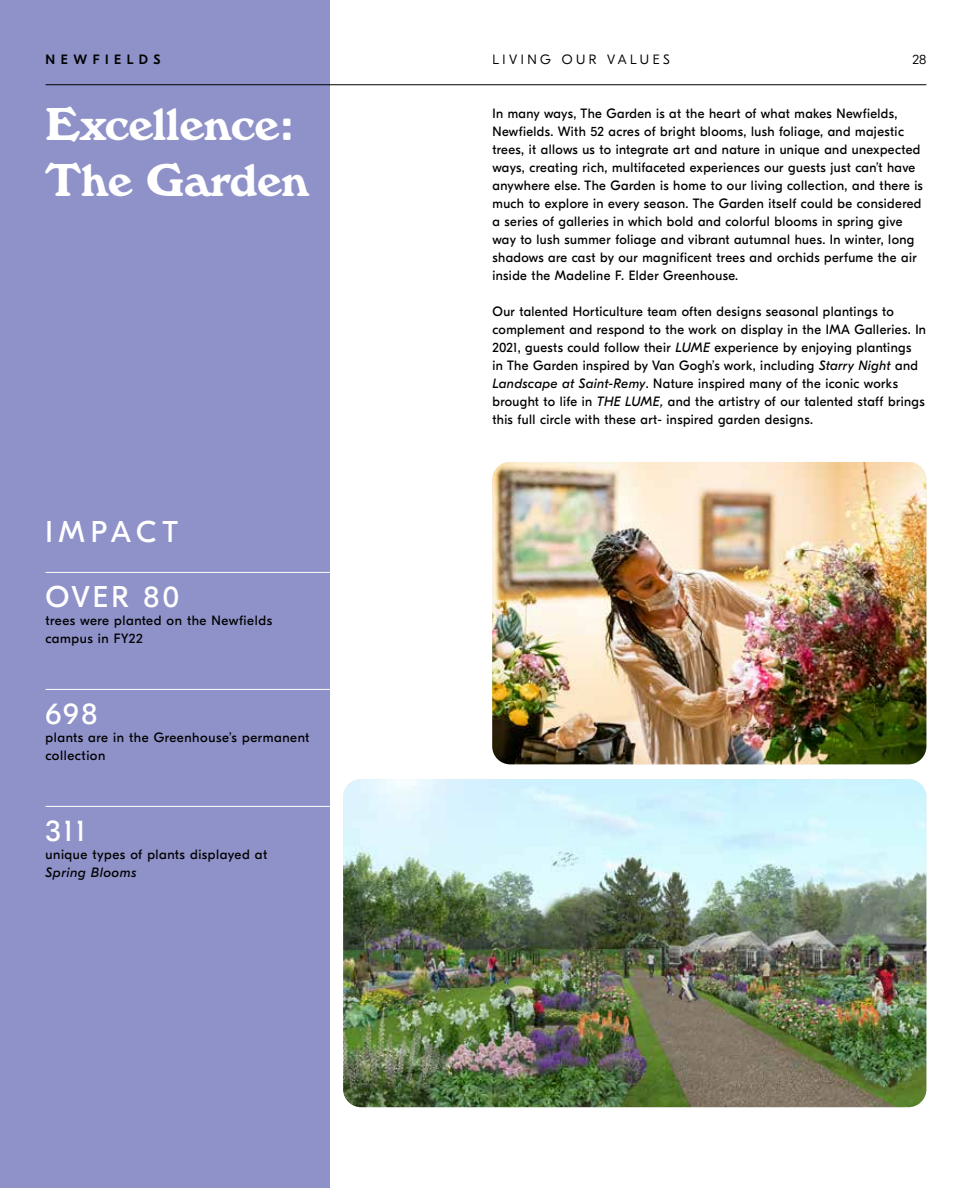
<style>
.page{position:relative;width:972px;height:1188px;background:#fff}
.page>*{position:absolute;margin:0;border:0;box-sizing:border-box;transform-origin:0 0}
.t1{font:700 48px/55.5px "Windsor D";color:#fff}
.t2{font:30px "GT Eesti Display";letter-spacing:.1em;color:#fff}
.t3{font:13.5px/18px "GT Eesti Display";letter-spacing:.03em;color:#000}
.t4{font:300 13.5px "GT Eesti Display";letter-spacing:.26em;color:#000}
.t5{font:italic 13.5px "GT Eesti Display";letter-spacing:.04em;color:#000}
.t6{font:500 13.5px "GT Eesti Display";letter-spacing:.41em;color:#000}
.s1{font-style:italic}
</style>
<div class="page">
<hr style="left:46px;top:84px;width:880px;height:1px;background:#000">
<img style="left:492px;top:462px;width:434px;height:302px">
<div style="left:0;top:0;width:330px;height:1188px;background:#8f92c8"></div>
<img style="left:343px;top:779px;width:583px;height:328px">
<hr style="left:46px;top:572px;width:284px;height:1px;background:#fff">
<hr style="left:46px;top:689px;width:284px;height:1px;background:#fff">
<hr style="left:46px;top:806px;width:284px;height:1px;background:#fff">
<p class="t6" style="left:46px;top:52px;width:116px">NEWFIELDS</p>
<p class="t4" style="left:493px;top:52px;width:179px">LIVING OUR VALUES</p>
<p class="t4" style="left:913px;top:52px;width:15px">28</p>
<h1 class="t1" style="left:46px;top:97px;width:265px">Excellence:<br>The Garden</h1>
<h2 class="t2" style="left:46px;top:516px;width:134px">IMPACT</h2>
<h2 class="t2" style="left:46px;top:580px;width:135px">OVER 80</h2>
<p class="t3" style="left:46px;top:611px;width:228px">trees were planted on the Newfields campus in FY22</p>
<h2 class="t2" style="left:46px;top:697px;width:53px">698</h2>
<p class="t3" style="left:46px;top:728px;width:265px">plants are in the Greenhouse’s permanent collection</p>
<h2 class="t2" style="left:46px;top:814px;width:41px">311</h2>
<p class="t3" style="left:46px;top:845px;width:223px">unique types of plants displayed at</p>
<p class="t5" style="left:46px;top:865px;width:92px">Spring Blooms</p>
<p class="t3" style="left:492px;top:105px;width:432px">In many ways, The Garden is at the heart of what makes Newfields, Newfields. With 52 acres of bright blooms, lush foliage, and majestic trees, it allows us to integrate art and nature in unique and unexpected ways, creating rich, multifaceted experiences our guests just can’t have anywhere else. The Garden is home to our living collection, and there is much to explore in every season. The Garden itself could be considered a series of galleries in which bold and colorful blooms in spring give way to lush summer foliage and vibrant autumnal hues. In winter, long shadows are cast by our magnificent trees and orchids perfume the air inside the Madeline F. Elder Greenhouse.</p>
<p class="t3" style="left:492px;top:303px;width:435px">Our talented Horticulture team often designs seasonal plantings to complement and respond to the work on display in the IMA Galleries. In 2021, guests could follow their <span class="s1">LUME</span> experience by enjoying plantings<br>in The Garden inspired by Van Gogh’s work, including <span class="s1">Starry Night</span> and <span class="s1">Landscape at Saint-Remy</span>. Nature inspired many of the iconic works brought to life in <span class="s1">THE LUME,</span> and the artistry of our talented staff brings this full circle with these art- inspired garden designs.</p>
</div>
